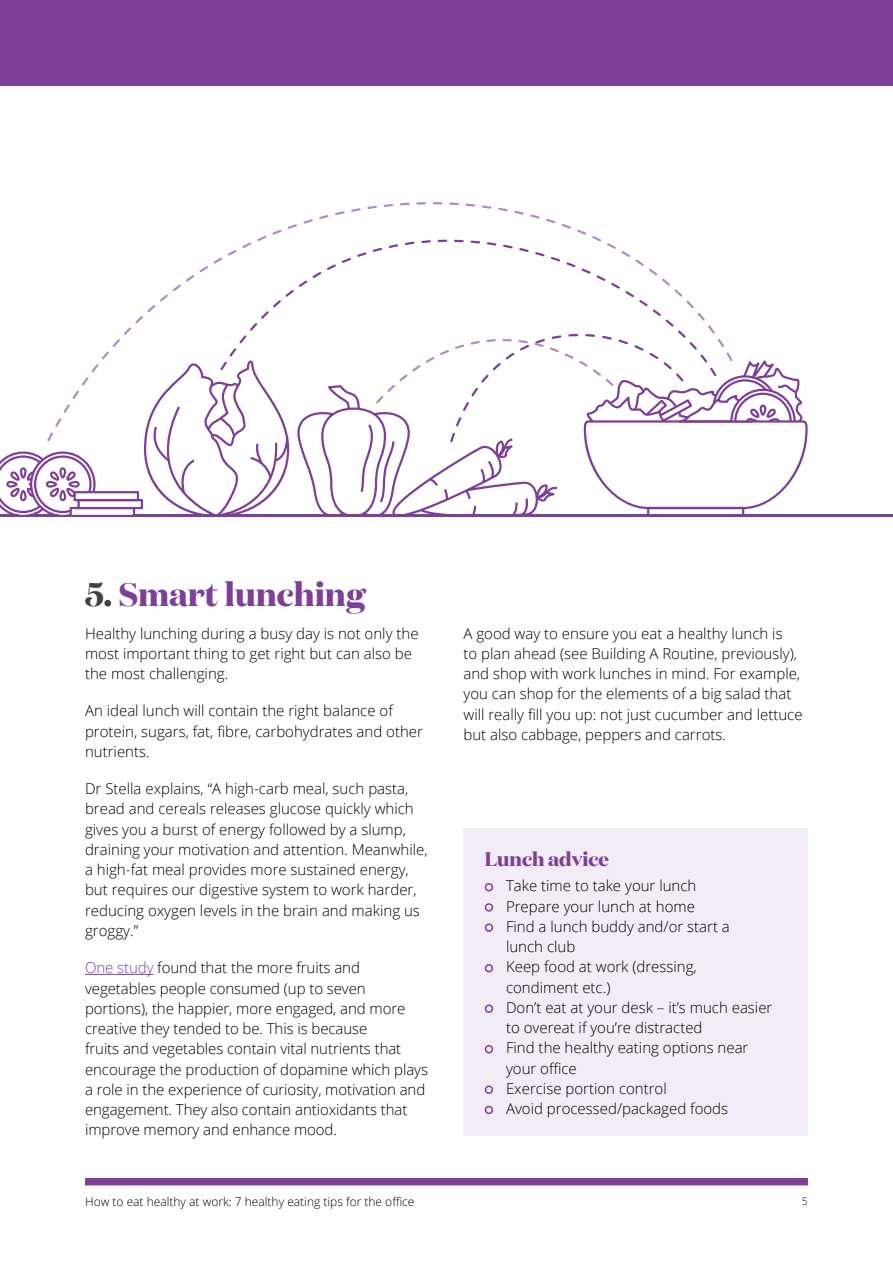
<style>
.page{position:relative;width:893px;height:1263px;background:#fff}
.page>*{position:absolute;margin:0;border:0;box-sizing:border-box;transform-origin:0 0}
.t1{font:700 33px "Domaine Display";color:#7d3f98}
.t2{font:700 19.5px "Domaine Display";color:#7d3f98}
.t3{font:300 15px/20.2px "Open Sans";color:#000}
.t4{font:300 12px "Open Sans";color:#000}
.t5{font:300 10.5px "Open Sans";color:#000}
.s1{color:#414141}
.s2{color:#7d3f98}
</style>
<div class="page">
<div style="left:0;top:0;width:893px;height:85px;background:#7d3f98"></div>
<div style="left:85px;top:1178px;width:723px;height:7px;background:#7d3f98"></div>
<div style="left:463px;top:828px;width:345px;height:307px;background:#f2ecf5"></div>
<hr style="left:85px;top:974px;width:68px;height:1px;background:#7d3f98">
<div style="left:485px;top:883px;width:8px;height:8px;border:2px solid #7d3f98;border-radius:50%"></div>
<div style="left:485px;top:903px;width:8px;height:9px;border:2px solid #7d3f98;border-radius:50%"></div>
<div style="left:485px;top:923px;width:8px;height:9px;border:2px solid #7d3f98;border-radius:50%"></div>
<div style="left:485px;top:964px;width:8px;height:8px;border:2px solid #7d3f98;border-radius:50%"></div>
<div style="left:485px;top:1004px;width:8px;height:9px;border:2px solid #7d3f98;border-radius:50%"></div>
<div style="left:485px;top:1045px;width:8px;height:8px;border:2px solid #7d3f98;border-radius:50%"></div>
<div style="left:485px;top:1085px;width:8px;height:9px;border:2px solid #7d3f98;border-radius:50%"></div>
<div style="left:485px;top:1106px;width:8px;height:8px;border:2px solid #7d3f98;border-radius:50%"></div>
<hr style="left:0;top:515px;width:893px;height:2px;background:#7d3f98">
<svg style="left:0;top:443px;width:289px;height:72px"></svg>
<svg style="left:296px;top:360px;width:512px;height:158px"></svg>
<svg style="left:47px;top:202px;width:687px;height:241px"></svg>
<h3 class="t1" style="left:85px;top:570px;width:282px"><span class="s1">5.</span> Smart lunching</h3>
<p class="t3" style="left:85px;top:623px;width:335px">Healthy lunching during a busy day is not only the most important thing to get right but can also be the most challenging.</p>
<p class="t3" style="left:85px;top:700px;width:339px">An ideal lunch will contain the right balance of protein, sugars, fat, fibre, carbohydrates and other nutrients.</p>
<p class="t3" style="left:85px;top:778px;width:344px">Dr Stella explains, “A high-carb meal, such pasta, bread and cereals releases glucose quickly which gives you a burst of energy followed by a slump, draining your motivation and attention. Meanwhile, a high-fat meal provides more sustained energy, but requires our digestive system to work harder, reducing oxygen levels in the brain and making us groggy.”</p>
<p class="t3" style="left:85px;top:957px;width:345px"><span class="s2">One study</span> found that the more fruits and vegetables people consumed (up to seven portions), the happier, more engaged, and more creative they tended to be. This is because<br>fruits and vegetables contain vital nutrients that encourage the production of dopamine which plays a role in the experience of curiosity, motivation and engagement. They also contain antioxidants that improve memory and enhance mood.</p>
<p class="t3" style="left:463px;top:623px;width:341px">A good way to ensure you eat a healthy lunch is<br>to plan ahead (see Building A Routine, previously), and shop with work lunches in mind. For example, you can shop for the elements of a big salad that will really fill you up: not just cucumber and lettuce but also cabbage, peppers and carrots.</p>
<h4 class="t2" style="left:485px;top:844px;width:126px">Lunch advice</h4>
<p class="t3" style="left:506px;top:875px;width:192px">Take time to take your lunch</p>
<p class="t3" style="left:506px;top:896px;width:190px">Prepare your lunch at home</p>
<p class="t3" style="left:506px;top:916px;width:225px">Find a lunch buddy and/or start a lunch club</p>
<p class="t3" style="left:506px;top:956px;width:192px">Keep food at work (dressing, condiment etc.)</p>
<p class="t3" style="left:506px;top:997px;width:268px">Don’t eat at your desk – it’s much easier to overeat if you’re distracted</p>
<p class="t3" style="left:506px;top:1037px;width:244px">Find the healthy eating options near your office</p>
<p class="t3" style="left:506px;top:1078px;width:162px">Exercise portion control</p>
<p class="t3" style="left:506px;top:1098px;width:224px">Avoid processed/packaged foods</p>
<p class="t4" style="left:85px;top:1193px;width:331px">How to eat healthy at work: 7 healthy eating tips for the office</p>
<p class="t5" style="left:802px;top:1194px;width:7px">5</p>
</div>
